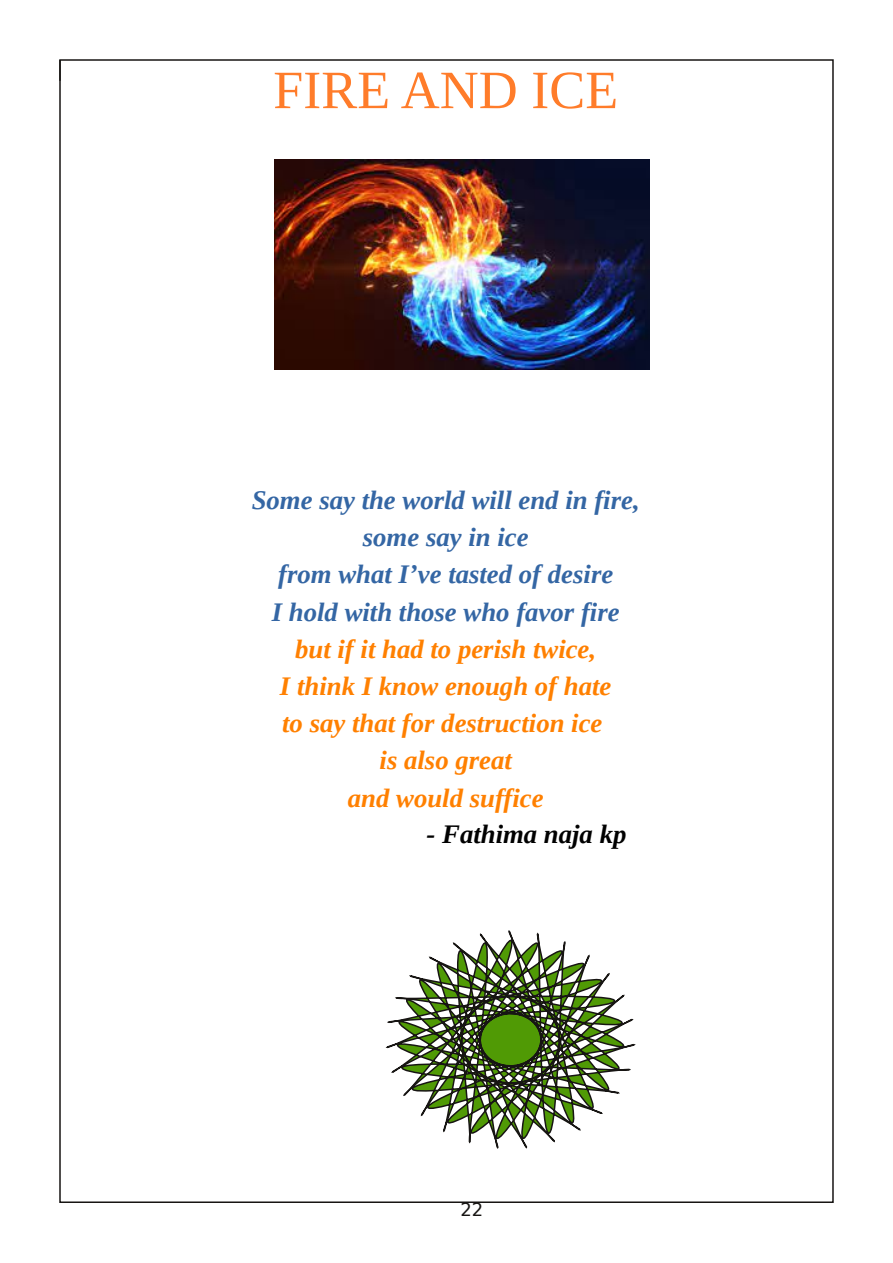
<style>
.page{position:relative;width:893px;height:1263px;background:#fff}
.page>*{position:absolute;margin:0;border:0;box-sizing:border-box;transform-origin:0 0}
.t1{font:54px "Liberation Serif";color:#ff7c2a}
.t2{font:italic 700 26.7px/37.2px "Liberation Serif";color:#ff8000;text-align:center}
.t3{font:italic 700 26.7px/37.2px "Liberation Serif";color:#3466a4;text-align:center}
.t4{font:italic 700 26.7px "Liberation Serif";color:#000}
.t5{font:18px "DejaVu Sans";color:#171513}
</style>
<div class="page">
<img style="left:274px;top:159px;width:376px;height:210px">
<svg style="left:386px;top:930px;width:250px;height:219px"></svg>
<h1 class="t1" style="left:273px;top:55px;width:346px">FIRE AND ICE</h1>
<p class="t3" style="left:252px;top:481px;width:389px">Some say the world will end in fire, some say in ice<br>from what I’ve tasted of desire<br>I hold with those who favor fire</p>
<p class="t2" style="left:280px;top:630px;width:333px">but if it had to perish twice,<br>I think I know enough of hate to say that for destruction ice is also great<br>and would suffice</p>
<p class="t4" style="left:427px;top:817px;width:201px">- Fathima naja kp</p>
<p class="t5" style="left:461px;top:1194px;width:24px">22</p>
</div>
